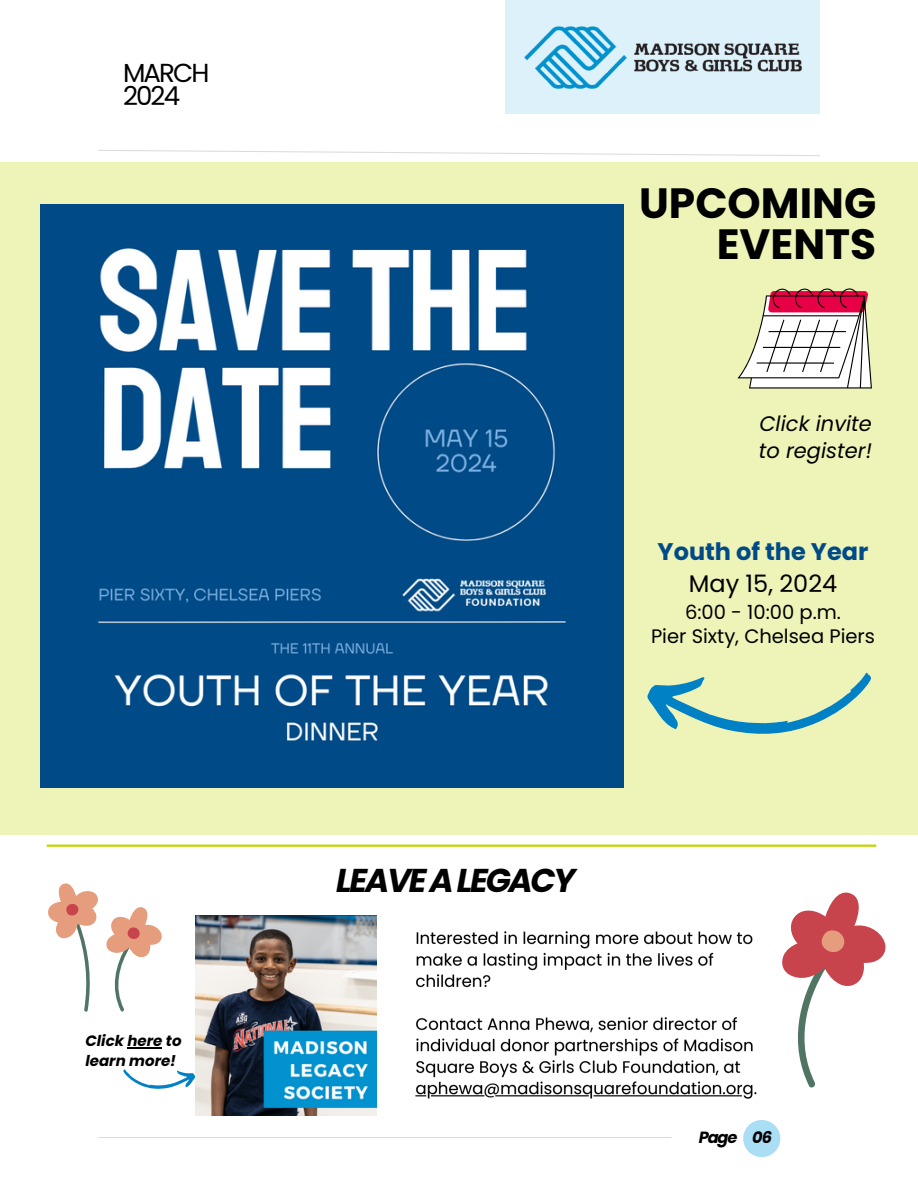
<style>
.page{position:relative;width:918px;height:1188px;background:#fff}
.page>*{position:absolute;margin:0;border:0;box-sizing:border-box;transform-origin:0 0}
.t1{font:700 42.3px/41.7px "Poppins";color:#000;text-align:right}
.t2{font:italic 700 33px "Poppins";letter-spacing:-.07em;color:#000}
.t3{font:26.1px/23.2px "Poppins";letter-spacing:-.07em;color:#000}
.t4{font:700 24px "Poppins";color:#004b87}
.t5{font:24px "Poppins";color:#000}
.t6{font:italic 21px/27px "Poppins";color:#000}
.t7{font:19.5px/24.8px "Poppins";color:#000;text-align:center}
.t8{font:italic 700 16.2px "Poppins";letter-spacing:-.07em;color:#000}
.t9{font:italic 700 15px/19.2px "Poppins";color:#000}
</style>
<div class="page">
<div style="left:0;top:162px;width:918px;height:673px;background:#eef3b8"></div>
<svg style="left:98px;top:150px;width:722px;height:6px"></svg>
<hr style="left:98px;top:1137px;width:573px;height:1px;background:#000">
<div style="left:743px;top:1120px;width:37px;height:37px;background:#aadef4;border-radius:50%"></div>
<hr style="left:47px;top:845px;width:829px;height:2px;background:#c2d500">
<svg style="left:737px;top:288px;width:135px;height:101px"></svg>
<img style="left:196px;top:915px;width:181px;height:201px">
<svg style="left:123px;top:1069px;width:73px;height:20px"></svg>
<div style="left:505px;top:0;width:315px;height:114px;background:#ddf1fa"></div>
<img style="left:524px;top:26px;width:278px;height:63px">
<img style="left:40px;top:204px;width:584px;height:584px">
<svg style="left:48px;top:883px;width:114px;height:129px"></svg>
<svg style="left:782px;top:892px;width:104px;height:196px"></svg>
<svg style="left:647px;top:673px;width:224px;height:61px"></svg>
<img style="left:415px;top:931px;width:342px;height:168px">
<hr style="left:127px;top:1048px;width:35px;height:1px;background:#000">
<h3 class="t3" style="left:123px;top:61px;width:88px">MARCH<br>2024</h3>
<p class="t9" style="left:85px;top:1032px;width:98px">Click here to learn more!</p>
<h1 class="t1" style="left:639px;top:182px;width:239px">UPCOMING<br>EVENTS</h1>
<p class="t6" style="left:759px;top:410px;width:115px">Click invite to register!</p>
<p class="t4" style="left:658px;top:535px;width:212px">Youth of the Year</p>
<p class="t5" style="left:689px;top:566px;width:150px">May 15, 2024</p>
<p class="t7" style="left:651px;top:599px;width:226px">6:00 - 10:00 p.m.<br>Pier Sixty, Chelsea Piers</p>
<h2 class="t2" style="left:336px;top:857px;width:241px">LEAVE A LEGACY</h2>
<p class="t8" style="left:699px;top:1126px;width:75px">Page 06</p>
</div>
